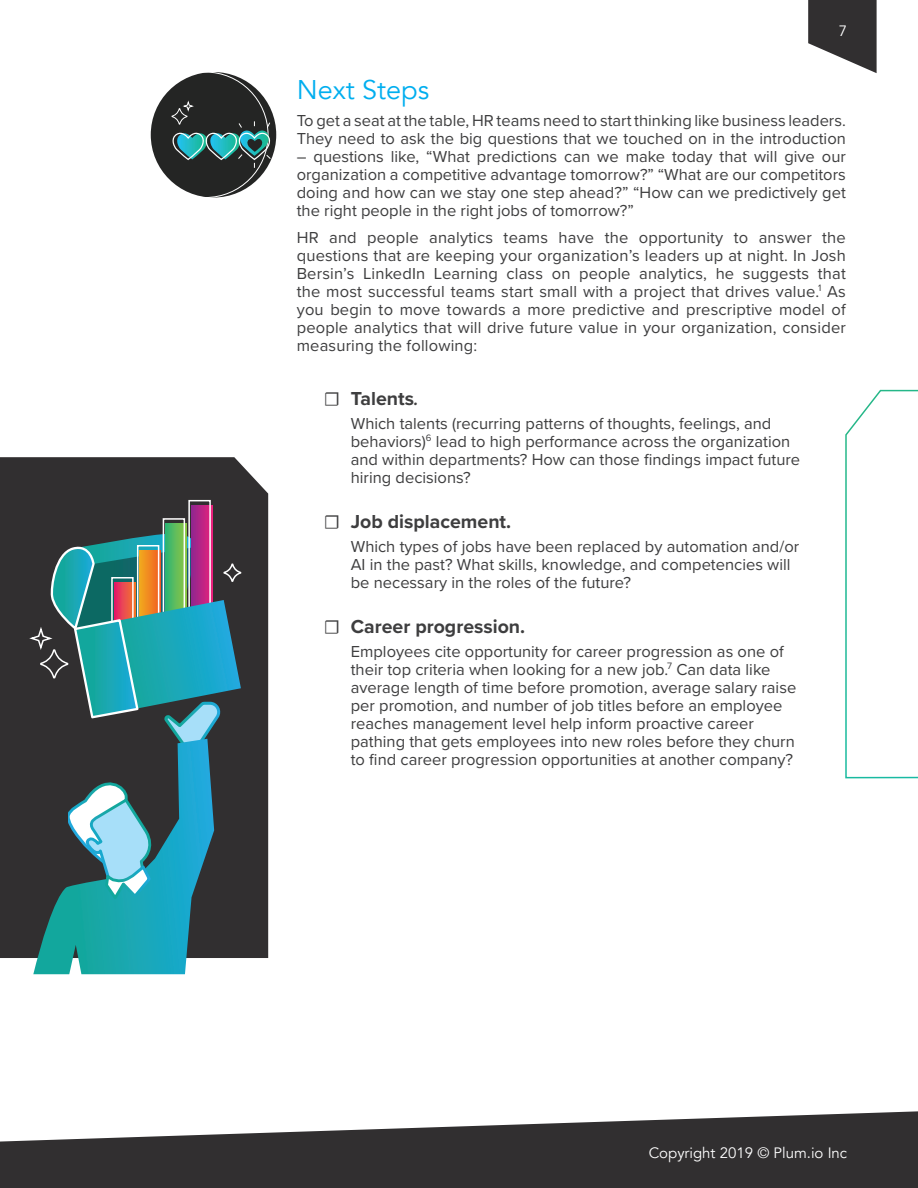
<style>
.page{position:relative;width:918px;height:1188px;background:#fff}
.page>*{position:absolute;margin:0;border:0;box-sizing:border-box;transform-origin:0 0}
.t1{font:27px "Avenir";color:#00aeef}
.t2{font:700 19.5px "Proxima Nova";color:#3e3e3f}
.t3{font:16.5px/18px "Proxima Nova";color:#3e3e3f}
.t4{font:15px "Avenir";color:#fff}
.s1{font-family:"Minion Pro";font-weight:400}
.s2{font-style:italic;font-size:16.5px}
</style>
<div class="page">
<svg style="left:808px;top:0;width:69px;height:73px"></svg>
<svg style="left:0;top:1111px;width:918px;height:77px;fill:#312f30"></svg>
<div style="left:0;top:457px;width:268px;height:501px;background:#312f30"></div>
<svg style="left:845px;top:389px;width:73px;height:390px"></svg>
<svg style="left:150px;top:72px;width:122px;height:126px"></svg>
<svg style="left:166px;top:523px;width:21px;height:10px"></svg>
<svg style="left:191px;top:505px;width:21px;height:28px"></svg>
<div style="left:163px;top:518px;width:22px;height:109px;border:2px solid #fff"></div>
<div style="left:188px;top:500px;width:23px;height:127px;border:2px solid #fff"></div>
<svg style="left:27px;top:533px;width:216px;height:441px;background:#3d737a"></svg>
<p class="t4" style="left:839px;top:22px;width:10px">7</p>
<p class="t1" style="left:297px;top:73px;width:134px">Next Steps</p>
<p class="t3" style="left:297px;top:110px;width:551px">To get a seat at the table, HR teams need to start thinking like business leaders.<br>They need to ask the big questions that we touched on in the introduction</p>
<p class="t3" style="left:297px;top:146px;width:551px;text-align:justify">– questions like, “What predictions can we make today that will give our organization a competitive advantage tomorrow?” “What are our competitors doing and how can we stay one step ahead?” “How can we predictively get the right people in the right jobs of tomorrow?”</p>
<p class="t3" style="left:297px;top:227px;width:551px;text-align:justify">HR and people analytics teams have the opportunity to answer the questions that are keeping your organization’s leaders up at night. In Josh Bersin’s LinkedIn Learning class on people analytics, he suggests that the most successful teams start small with a project that drives value.<sup>1</sup> As you begin to move towards a more predictive and prescriptive model of people analytics that will drive future value in your organization, consider measuring the following:</p>
<p class="t2" style="left:324px;top:384px;width:96px"><span class="s1">☐</span> Talents<span class="s2">.</span></p>
<p class="t3" style="left:351px;top:413px;width:451px">Which talents (recurring patterns of thoughts, feelings, and behaviors)<sup>6</sup> lead to high performance across the organization and within departments? How can those findings impact future hiring decisions?</p>
<p class="t2" style="left:324px;top:507px;width:189px"><span class="s1">☐</span> Job displacement.</p>
<p class="t3" style="left:351px;top:536px;width:450px">Which types of jobs have been replaced by automation and/or<br>AI in the past? What skills, knowledge, and competencies will be necessary in the roles of the future?</p>
<p class="t2" style="left:324px;top:612px;width:203px"><span class="s1">☐</span> Career progression.</p>
<p class="t3" style="left:351px;top:641px;width:447px">Employees cite opportunity for career progression as one of their top criteria when looking for a new job.<sup>7</sup> Can data like average length of time before promotion, average salary raise per promotion, and number of job titles before an employee reaches management level help inform proactive career pathing that gets employees into new roles before they churn to find career progression opportunities at another company?</p>
<p class="t4" style="left:649px;top:1144px;width:200px">Copyright 2019 © Plum.io Inc</p>
</div>
